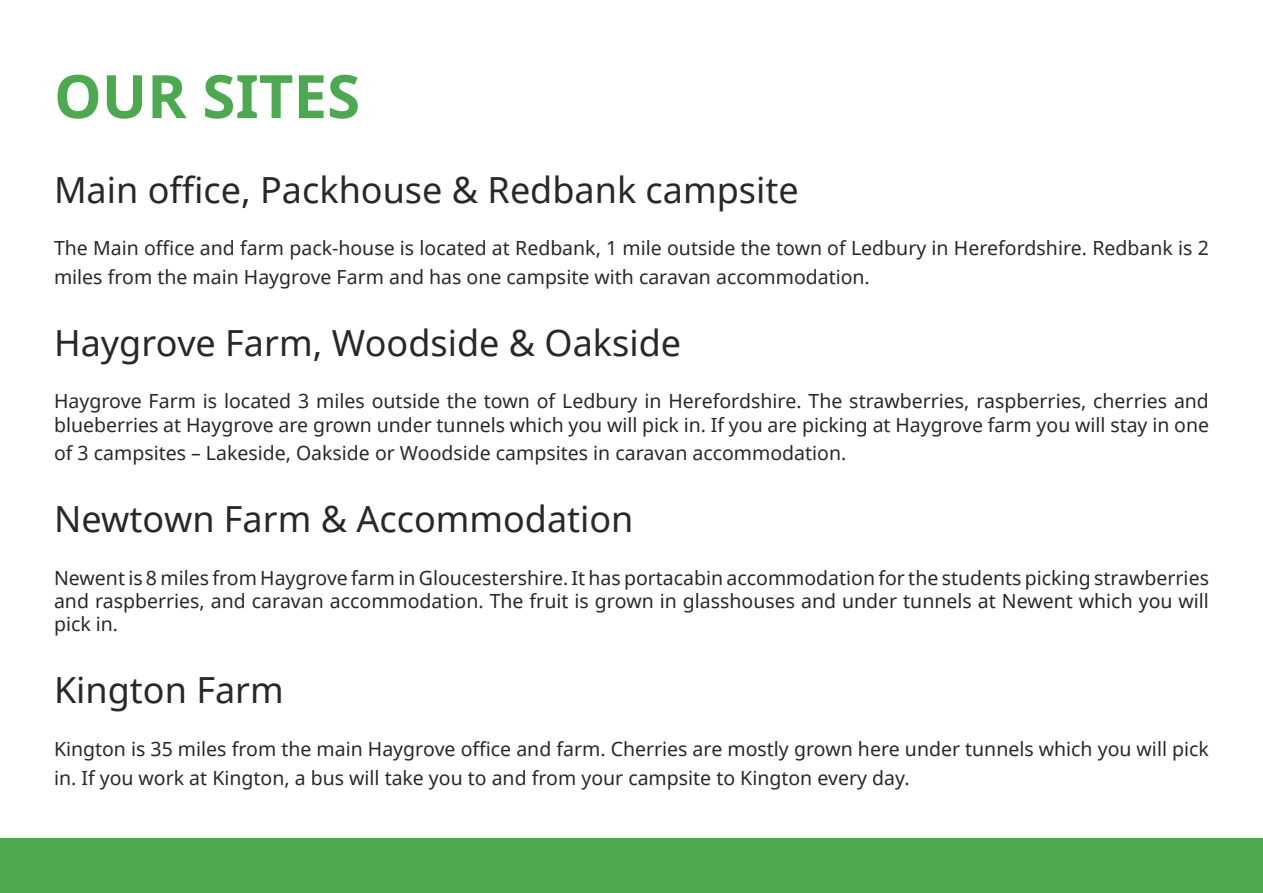
<style>
.page{position:relative;width:1263px;height:893px;background:#fff}
.page>*{position:absolute;margin:0;border:0;box-sizing:border-box;transform-origin:0 0}
.t1{font:700 60px "Noto Sans";color:#4ca950}
.t2{font:36px "Noto Sans";color:#292829}
.t3{font:19.5px/23.4px "Noto Sans";color:#292829}
</style>
<div class="page">
<div style="left:0;top:839px;width:1263px;height:54px;background:#4ca950"></div>
<h1 class="t1" style="left:54px;top:54px;width:308px">OUR SITES</h1>
<h2 class="t2" style="left:54px;top:165px;width:746px">Main office, Packhouse &amp; Redbank campsite</h2>
<p class="t3" style="left:54px;top:233px;width:1156px;line-height:28.8px">The Main office and farm pack-house is located at Redbank, 1 mile outside the town of Ledbury in Herefordshire. Redbank is 2 miles from the main Haygrove Farm and has one campsite with caravan accommodation.</p>
<h2 class="t2" style="left:54px;top:318px;width:629px">Haygrove Farm, Woodside &amp; Oakside</h2>
<p class="t3" style="left:54px;top:389px;width:1156px">Haygrove Farm is located 3 miles outside the town of Ledbury in Herefordshire. The strawberries, raspberries, cherries and blueberries at Haygrove are grown under tunnels which you will pick in. If you are picking at Haygrove farm you will stay in one</p>
<p class="t3" style="left:54px;top:441px;width:794px">of 3 campsites – Lakeside, Oakside or Woodside campsites in caravan accommodation.</p>
<h2 class="t2" style="left:54px;top:495px;width:581px">Newtown Farm &amp; Accommodation</h2>
<p class="t3" style="left:54px;top:565px;width:1156px;text-align:justify">Newent is 8 miles from Haygrove farm in Gloucestershire. It has portacabin accommodation for the students picking strawberries and raspberries, and caravan accommodation. The fruit is grown in glasshouses and under tunnels at Newent which you will pick in.</p>
<h2 class="t2" style="left:54px;top:666px;width:231px">Kington Farm</h2>
<p class="t3" style="left:54px;top:734px;width:1156px;line-height:28.8px">Kington is 35 miles from the main Haygrove office and farm. Cherries are mostly grown here under tunnels which you will pick in. If you work at Kington, a bus will take you to and from your campsite to Kington every day.</p>
</div>
